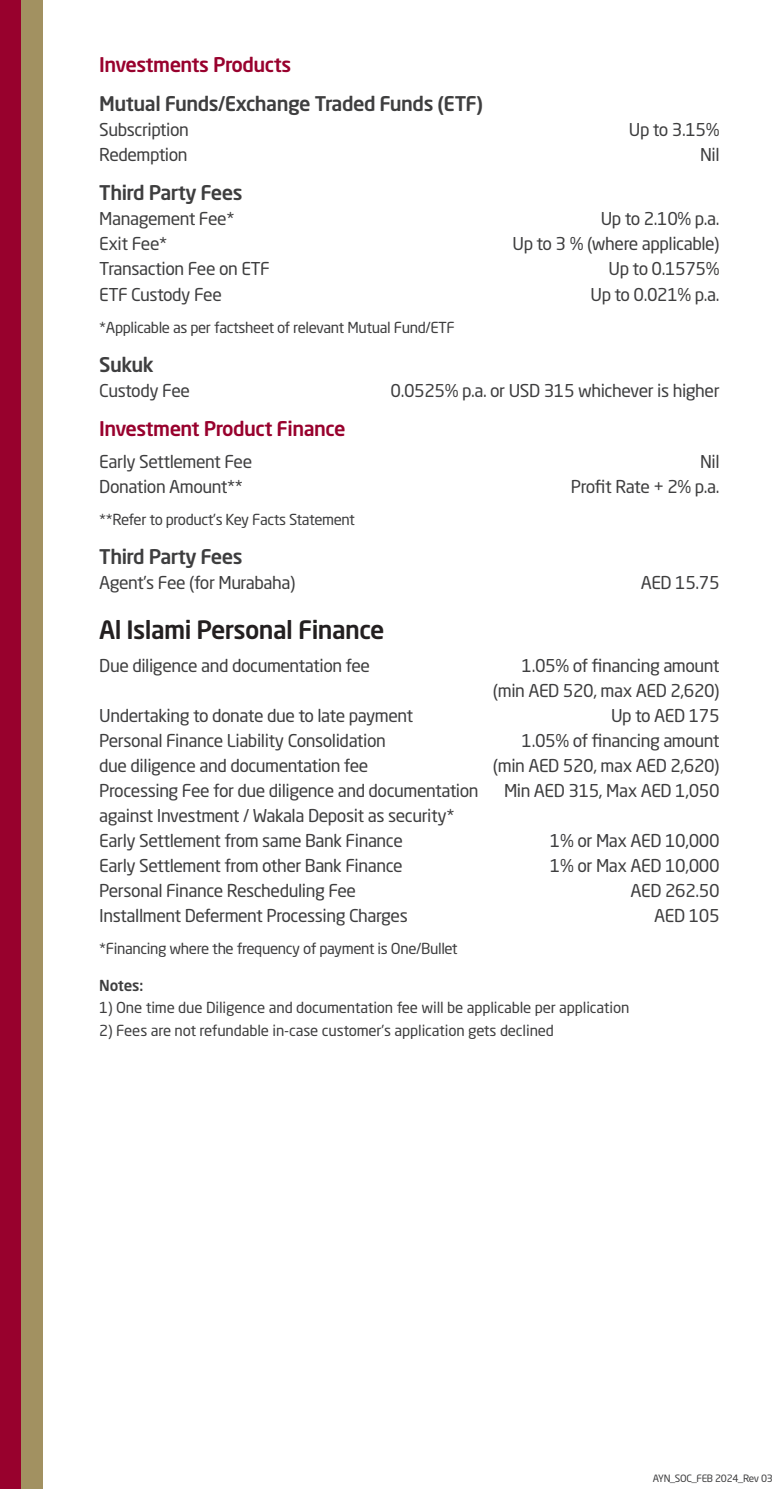
<style>
.page{position:relative;width:780px;height:1489px;background:#fff}
.page>*{position:absolute;margin:0;border:0;box-sizing:border-box;transform-origin:0 0}
.t1{font:500 25px "Neo Sans Std";letter-spacing:-.025em;color:#231f20}
.t2{font:500 20px "Neo Sans Std";letter-spacing:-.025em;color:#3e3e3f}
.t3{font:500 20px "Neo Sans Std";letter-spacing:-.025em;color:#98012d}
.t4{font:17.5px "Neo Sans Std";letter-spacing:-.025em;color:#3e3e3f}
.t5{font:15px "Neo Sans Std";letter-spacing:-.025em;color:#3e3e3f}
.t6{font:500 15px "Neo Sans Std";letter-spacing:-.01em;color:#3e3e3f}
.t7{font:10px "Neo Sans Std";letter-spacing:-.025em;color:#3e3e3f}
</style>
<div class="page">
<div style="left:0;top:0;width:21px;height:1488px;background:#98012d"></div>
<div style="left:21px;top:0;width:22px;height:1488px;background:#a29161"></div>
<p class="t3" style="left:99px;top:52px;width:193px">Investments Products</p>
<p class="t2" style="left:99px;top:91px;width:385px">Mutual Funds/Exchange Traded Funds (ETF)</p>
<p class="t4" style="left:99px;top:119px;width:91px">Subscription</p>
<p class="t4" style="left:628px;top:119px;width:92px">Up to 3.15%</p>
<p class="t4" style="left:99px;top:144px;width:90px">Redemption</p>
<p class="t4" style="left:700px;top:144px;width:21px">Nil</p>
<p class="t2" style="left:99px;top:180px;width:145px">Third Party Fees</p>
<p class="t4" style="left:99px;top:208px;width:137px">Management Fee*</p>
<p class="t4" style="left:600px;top:208px;width:120px">Up to 2.10% p.a.</p>
<p class="t4" style="left:99px;top:233px;width:69px">Exit Fee*</p>
<p class="t4" style="left:512px;top:233px;width:208px">Up to 3 % (where applicable)</p>
<p class="t4" style="left:99px;top:258px;width:172px">Transaction Fee on ETF</p>
<p class="t4" style="left:608px;top:258px;width:113px">Up to 0.1575%</p>
<p class="t4" style="left:99px;top:283px;width:124px">ETF Custody Fee</p>
<p class="t4" style="left:590px;top:283px;width:131px">Up to 0.021% p.a.</p>
<p class="t5" style="left:99px;top:318px;width:357px">*Applicable as per factsheet of relevant Mutual Fund/ETF</p>
<p class="t2" style="left:99px;top:352px;width:56px">Sukuk</p>
<p class="t4" style="left:99px;top:379px;width:92px">Custody Fee</p>
<p class="t4" style="left:390px;top:379px;width:330px">0.0525% p.a. or USD 315 whichever is higher</p>
<p class="t3" style="left:99px;top:416px;width:248px">Investment Product Finance</p>
<p class="t4" style="left:99px;top:451px;width:154px">Early Settlement Fee</p>
<p class="t4" style="left:700px;top:451px;width:21px">Nil</p>
<p class="t4" style="left:99px;top:476px;width:145px">Donation Amount**</p>
<p class="t4" style="left:570px;top:476px;width:150px">Profit Rate + 2% p.a.</p>
<p class="t5" style="left:99px;top:510px;width:257px">**Refer to product’s Key Facts Statement</p>
<p class="t2" style="left:99px;top:544px;width:145px">Third Party Fees</p>
<p class="t4" style="left:99px;top:572px;width:197px">Agent’s Fee (for Murabaha)</p>
<p class="t4" style="left:640px;top:572px;width:80px">AED 15.75</p>
<p class="t1" style="left:99px;top:614px;width:286px">Al Islami Personal Finance</p>
<p class="t4" style="left:99px;top:654px;width:272px">Due diligence and documentation fee</p>
<p class="t4" style="left:521px;top:654px;width:199px">1.05% of financing amount</p>
<p class="t4" style="left:493px;top:679px;width:228px">(min AED 520, max AED 2,620)</p>
<p class="t4" style="left:99px;top:704px;width:315px">Undertaking to donate due to late payment</p>
<p class="t4" style="left:611px;top:704px;width:110px">Up to AED 175</p>
<p class="t4" style="left:99px;top:729px;width:288px">Personal Finance Liability Consolidation</p>
<p class="t4" style="left:521px;top:729px;width:199px">1.05% of financing amount</p>
<p class="t4" style="left:99px;top:754px;width:270px">due diligence and documentation fee</p>
<p class="t4" style="left:493px;top:754px;width:228px">(min AED 520, max AED 2,620)</p>
<p class="t4" style="left:99px;top:779px;width:381px">Processing Fee for due diligence and documentation</p>
<p class="t4" style="left:504px;top:779px;width:217px">Min AED 315, Max AED 1,050</p>
<p class="t4" style="left:99px;top:804px;width:357px">against Investment / Wakala Deposit as security*</p>
<p class="t4" style="left:99px;top:829px;width:305px">Early Settlement from same Bank Finance</p>
<p class="t4" style="left:550px;top:829px;width:171px">1% or Max AED 10,000</p>
<p class="t4" style="left:99px;top:854px;width:305px">Early Settlement from other Bank Finance</p>
<p class="t4" style="left:550px;top:854px;width:171px">1% or Max AED 10,000</p>
<p class="t4" style="left:99px;top:879px;width:258px">Personal Finance Rescheduling Fee</p>
<p class="t4" style="left:630px;top:879px;width:91px">AED 262.50</p>
<p class="t4" style="left:99px;top:904px;width:310px">Installment Deferment Processing Charges</p>
<p class="t4" style="left:654px;top:904px;width:67px">AED 105</p>
<p class="t5" style="left:99px;top:939px;width:360px">*Financing where the frequency of payment is One/Bullet</p>
<p class="t6" style="left:99px;top:975px;width:46px">Notes:</p>
<p class="t5" style="left:99px;top:998px;width:531px">1) One time due Diligence and documentation fee will be applicable per application</p>
<p class="t5" style="left:99px;top:1020px;width:456px">2) Fees are not refundable in-case customer’s application gets declined</p>
<p class="t7" style="left:652px;top:1471px;width:121px">AYN_SOC_FEB 2024_Rev 03</p>
</div>
